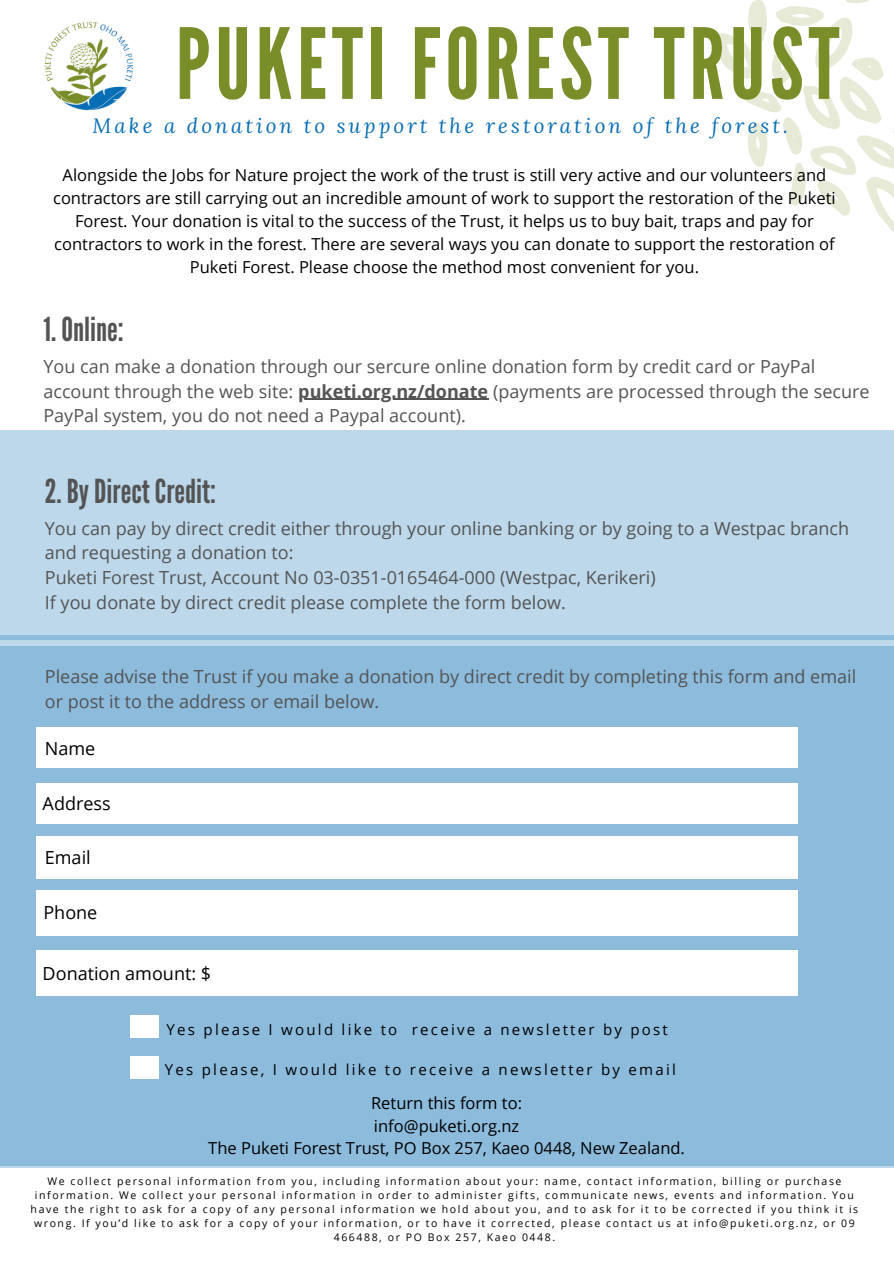
<style>
.page{position:relative;width:894px;height:1264px;background:#fff}
.page>*{position:absolute;margin:0;border:0;box-sizing:border-box;transform-origin:0 0}
.t1{font:97.5px "League Gothic";letter-spacing:.05em;color:#798e29}
.t2{font:33px "League Gothic";color:#545454}
.t3{font:italic 20.55px "Lora";letter-spacing:.15em;color:#086eb6}
.t4{font:18px/24.8px "Open Sans";color:#545454}
.t5{font:18px "Open Sans";color:#000}
.t6{font:16.5px/23px "Open Sans";color:#000;text-align:center}
.t7{font:15px "Open Sans";letter-spacing:.15em;color:#000}
.t8{font:10.5px/14px "Open Sans";letter-spacing:.15em;color:#000;text-align:center}
.s1{font-weight:700}
</style>
<div class="page">
<img style="left:45px;top:22px;width:89px;height:88px">
<svg style="left:714px;top:0;width:179px;height:231px"></svg>
<div style="left:0;top:430px;width:893px;height:209px;background:#bdd8eb"></div>
<div style="left:0;top:635px;width:893px;height:531px;background:#8cbbdc"></div>
<div style="left:37px;top:836px;width:761px;height:42px;background:#fff"></div>
<div style="left:37px;top:727px;width:761px;height:41px;background:#fff"></div>
<div style="left:37px;top:950px;width:761px;height:45px;background:#fff"></div>
<div style="left:37px;top:783px;width:761px;height:40px;background:#fff"></div>
<div style="left:37px;top:891px;width:761px;height:45px;background:#fff"></div>
<div style="left:130px;top:1015px;width:28px;height:23px;background:#fff"></div>
<hr style="left:298px;top:398px;width:190px;height:2px;background:#545454">
<div style="left:130px;top:1055px;width:28px;height:23px;background:#fff"></div>
<h1 class="t1" style="left:176px;top:8px;width:665px">PUKETI FOREST TRUST</h1>
<p class="t3" style="left:93px;top:112px;width:696px">Make a donation to support the restoration of the forest.</p>
<p class="t6" style="left:53px;top:163px;width:784px">Alongside the Jobs for Nature project the work of the trust is still very active and our volunteers and contractors are still carrying out an incredible amount of work to support the restoration of the Puketi Forest. Your donation is vital to the success of the Trust, it helps us to buy bait, traps and pay for contractors to work in the forest. There are several ways you can donate to support the restoration of Puketi Forest. Please choose the method most convenient for you.</p>
<h2 class="t2" style="left:43px;top:310px;width:82px">1.Online:</h2>
<p class="t4" style="left:43px;top:353px;width:827px">You can make a donation through our sercure online donation form by credit card or PayPal account through the web site: <span class="s1">puketi.org.nz/donate</span> (payments are processed through the secure<br>PayPal system, you do not need a Paypal account).</p>
<h2 class="t2" style="left:45px;top:472px;width:173px">2.ByDirectCredit:</h2>
<p class="t4" style="left:45px;top:515px;width:805px">You can pay by direct credit either through your online banking or by going to a Westpac branch and requesting a donation to:<br>Puketi Forest Trust, Account No 03-0351-0165464-000 (Westpac, Kerikeri)<br>If you donate by direct credit please complete the form below.</p>
<p class="t4" style="left:45px;top:664px;width:812px">Please advise the Trust if you make a donation by direct credit by completing this form and email or post it to the address or email below.</p>
<p class="t5" style="left:45px;top:735px;width:52px">Name</p>
<p class="t5" style="left:43px;top:790px;width:70px">Address</p>
<p class="t5" style="left:45px;top:845px;width:47px">Email</p>
<p class="t5" style="left:43px;top:899px;width:55px">Phone</p>
<p class="t5" style="left:43px;top:961px;width:170px">Donation amount: $</p>
<p class="t7" style="left:167px;top:1018px;width:502px">Yes please I would like to receive a newsletter by post</p>
<p class="t7" style="left:165px;top:1059px;width:512px">Yes please, I would like to receive a newsletter by email</p>
<p class="t6" style="left:208px;top:1091px;width:478px;line-height:22.5px">Return this form to:<br>info@puketi.org.nz<br>The Puketi Forest Trust, PO Box 257, Kaeo 0448, New Zealand.</p>
<p class="t8" style="left:31px;top:1173px;width:828px">We collect personal information from you, including information about your: name, contact information, billing or purchase information. We collect your personal information in order to administer gifts, communicate news, events and information. You have the right to ask for a copy of any personal information we hold about you, and to ask for it to be corrected if you think it is wrong. If you’d like to ask for a copy of your information, or to have it corrected, please contact us at info@puketi.org.nz, or 09<br>466488, or PO Box 257, Kaeo 0448.</p>
</div>
